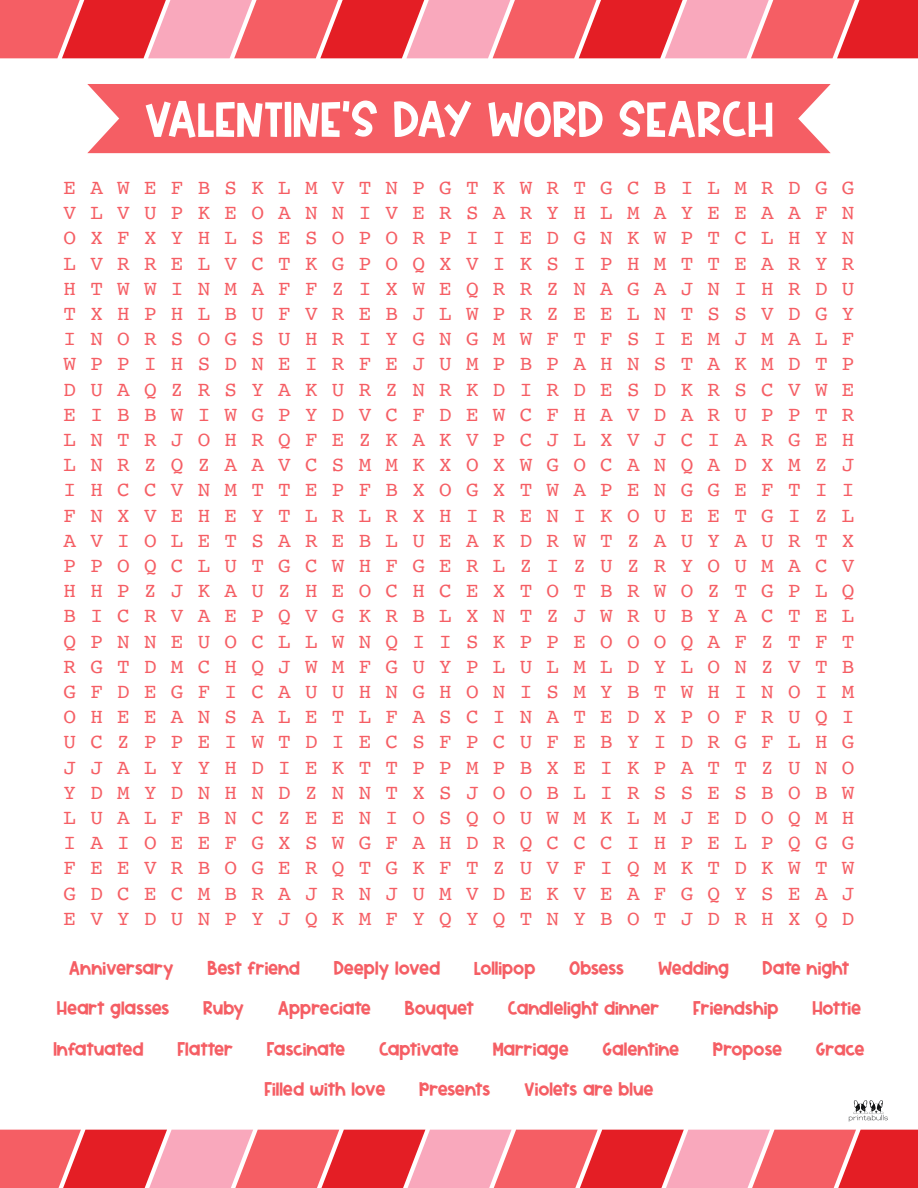
<style>
.page{position:relative;width:918px;height:1188px;background:#fff}
.page>*{position:absolute;margin:0;border:0;box-sizing:border-box;transform-origin:0 0}
.t1{font:60.3px "Sugarluck";color:#fff}
.t2{font:23.4px "Sugarluck";color:#f55e64}
.t3{font:23.4px "Sugarluck";letter-spacing:-.025em;color:#f55e64}
.t4{font:21px/25.2px "Courier";color:#f55e64;text-align:justify}
</style>
<div class="page">
<svg style="left:849px;top:1100px;width:39px;height:22px"></svg>
<div style="left:87px;top:84px;width:744px;height:69px;background:#f55e64"></div>
<svg style="left:0;top:0;width:918px;height:58px;background:#f0636d"></svg>
<svg style="left:0;top:1130px;width:918px;height:58px;background:#f0636d"></svg>
<h1 class="t1" style="left:144px;top:86px;width:631px">VALENTINE'S DAY WORD SEARCH</h1>
<p class="t4" style="left:64px;top:174px;width:792px">E A W E F B S K L M V T N P G T K W R T G C B I L M R D G G V L V U P K E O A N N I V E R S A R Y H L M A Y E E A A F N O X F X Y H L S E S O P O R P I I E D G N K W P T C L H Y N L V R R E L V C T K G P O Q X V I K S I P H M T T E A R Y R H T W W I N M A F F Z I X W E Q R R Z N A G A J N I H R D U T X H P H L B U F V R E B J L W P R Z E E L N T S S V D G Y I N O R S O G S U H R I Y G N G M W F T F S I E M J M A L F W P P I H S D N E I R F E J U M P B P A H N S T A K M D T P D U A Q Z R S Y A K U R Z N R K D I R D E S D K R S C V W E E I B B W I W G P Y D V C F D E W C F H A V D A R U P P T R L N T R J O H R Q F E Z K A K V P C J L X V J C I A R G E H L N R Z Q Z A A V C S M M K X O X W G O C A N Q A D X M Z J I H C C V N M T T E P F B X O G X T W A P E N G G E F T I I F N X V E H E Y T L R L R X H I R E N I K O U E E T G I Z L A V I O L E T S A R E B L U E A K D R W T Z A U Y A U R T X P P O Q C L U T G C W H F G E R L Z I Z U Z R Y O U M A C V H H P Z J K A U Z H E O C H C E X T O T B R W O Z T G P L Q B I C R V A E P Q V G K R B L X N T Z J W R U B Y A C T E L Q P N N E U O C L L W N Q I I S K P P E O O O Q A F Z T F T R G T D M C H Q J W M F G U Y P L U L M L D Y L O N Z V T B G F D E G F I C A U U H N G H O N I S M Y B T W H I N O I M O H E E A N S A L E T L F A S C I N A T E D X P O F R U Q I U C Z P P E I W T D I E C S F P C U F E B Y I D R G F L H G J J A L Y Y H D I E K T T P P M P B X E I K P A T T Z U N O Y D M Y D N H N D Z N N T X S J O O B L I R S S E S B O B W L U A L F B N C Z E E N I O S Q O U W M K L M J E D O Q M H I A I O E E F G X S W G F A H D R Q C C C I H P E L P Q G G F E E V R B O G E R Q T G K F T Z U V F I Q M K T D K W T W G D C E C M B R A J R N J U M V D E K V E A F G Q Y S E A J E V Y D U N P Y J Q K M F Y Q Y Q T N Y B O T J D R H X Q D</p>
<p class="t2" style="left:69px;top:955px;width:106px">Anniversary</p>
<p class="t2" style="left:208px;top:955px;width:94px">Best friend</p>
<p class="t2" style="left:334px;top:955px;width:108px">Deeply loved</p>
<p class="t2" style="left:474px;top:955px;width:63px">Lollipop</p>
<p class="t2" style="left:569px;top:955px;width:57px">Obsess</p>
<p class="t2" style="left:658px;top:955px;width:72px">Wedding</p>
<p class="t2" style="left:763px;top:955px;width:88px">Date night</p>
<p class="t2" style="left:57px;top:996px;width:114px">Heart glasses</p>
<p class="t2" style="left:203px;top:996px;width:42px">Ruby</p>
<p class="t2" style="left:278px;top:996px;width:95px">Appreciate</p>
<p class="t2" style="left:405px;top:996px;width:71px">Bouquet</p>
<p class="t2" style="left:508px;top:996px;width:153px">Candlelight dinner</p>
<p class="t2" style="left:693px;top:996px;width:87px">Friendship</p>
<p class="t2" style="left:812px;top:996px;width:50px">Hottie</p>
<p class="t2" style="left:53px;top:1036px;width:92px">Infatuated</p>
<p class="t2" style="left:177px;top:1036px;width:57px">Flatter</p>
<p class="t2" style="left:267px;top:1036px;width:80px">Fascinate</p>
<p class="t2" style="left:379px;top:1036px;width:81px">Captivate</p>
<p class="t2" style="left:493px;top:1036px;width:78px">Marriage</p>
<p class="t2" style="left:603px;top:1036px;width:78px">Galentine</p>
<p class="t2" style="left:713px;top:1036px;width:71px">Propose</p>
<p class="t2" style="left:816px;top:1036px;width:50px">Grace</p>
<p class="t2" style="left:264px;top:1077px;width:122px">Filled with love</p>
<p class="t3" style="left:419px;top:1077px;width:73px">Presents</p>
<p class="t2" style="left:524px;top:1077px;width:131px">Violets are blue</p>
</div>
